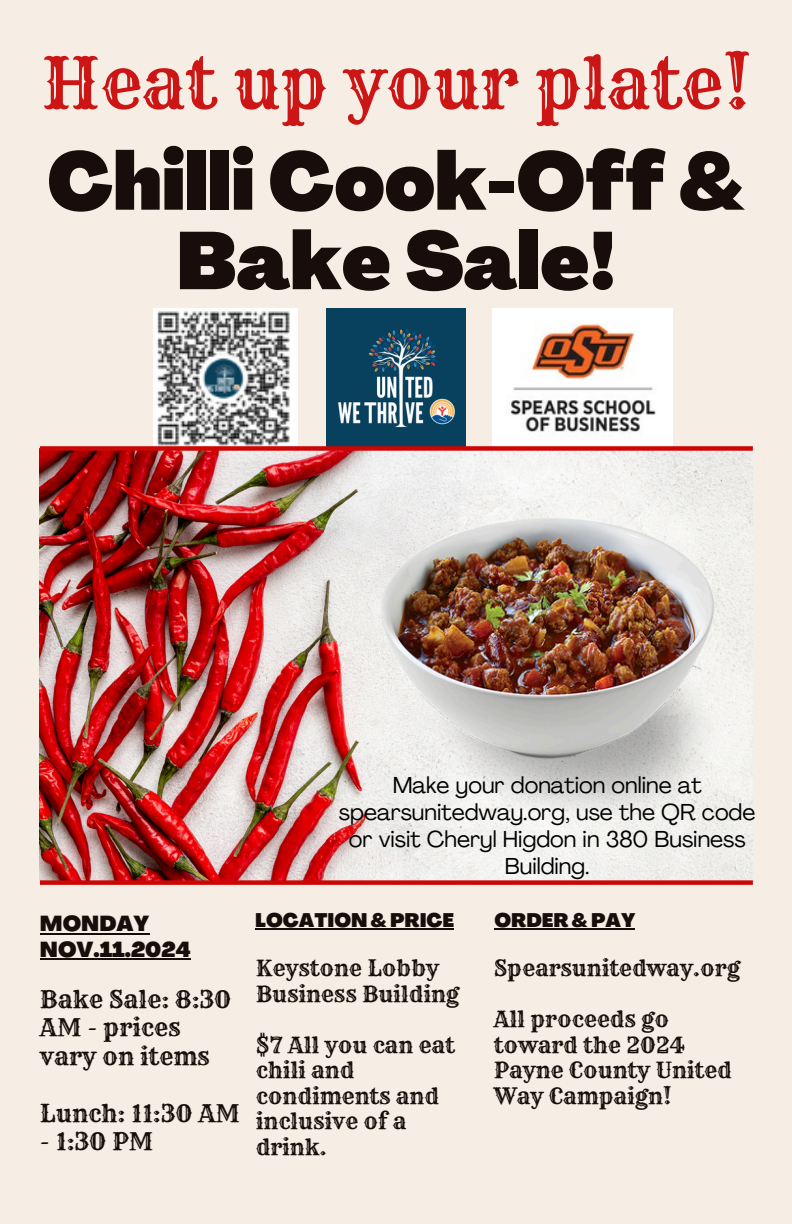
<style>
.page{position:relative;width:792px;height:1224px;background:#f6ede4}
.page>*{position:absolute;margin:0;border:0;box-sizing:border-box;transform-origin:0 0}
.t1{font:900 79.8px/79.6px "Agrandir";color:#180d0a;text-align:center}
.t2{font:69.8px "Rye";color:#cc1515}
.t3{font:24px/28.4px "Rye";color:#180d0a}
.t4{font:22.8px/27px "Agrandir";color:#000;text-align:center}
.t5{font:22px/25.4px "Rye";color:#180d0a}
.t6{font:900 21.2px/25.6px "Agrandir";color:#180d0a}
.t7{font:900 19.2px "Agrandir";color:#180d0a}
</style>
<div class="page">
<img style="left:40px;top:451px;width:263px;height:429px">
<div style="left:40px;top:880px;width:713px;height:5px;background:#cc0605"></div>
<img style="left:303px;top:393px;width:450px;height:489px">
<hr style="left:40px;top:933px;width:109px;height:1px;background:#180d0a">
<hr style="left:40px;top:958px;width:151px;height:2px;background:#180d0a">
<hr style="left:255px;top:928px;width:199px;height:2px;background:#180d0a">
<hr style="left:494px;top:928px;width:141px;height:2px;background:#180d0a">
<img style="left:326px;top:309px;width:140px;height:137px">
<img style="left:493px;top:309px;width:180px;height:137px">
<img style="left:154px;top:309px;width:144px;height:137px">
<div style="left:40px;top:446px;width:713px;height:5px;background:#cc0605"></div>
<h3 class="t2" style="left:42px;top:40px;width:712px">Heat up your plate!</h3>
<p class="t1" style="left:47px;top:150px;width:699px">Chilli Cook-Off &amp;<br>Bake Sale!</p>
<p class="t6" style="left:40px;top:913px;width:152px">MONDAY<br>NOV.11.2024</p>
<p class="t3" style="left:40px;top:985px;width:193px">Bake Sale: 8:30<br>AM - prices vary on items</p>
<p class="t3" style="left:40px;top:1099px;width:201px">Lunch: 11:30 AM</p>
<p class="t3" style="left:40px;top:1127px;width:115px">- 1:30 PM</p>
<h3 class="t4" style="left:339px;top:773px;width:418px">Make your donation online at spearsunitedway.org, use the QR code or visit Cheryl Higdon in 380 Business<br>Building.</h3>
<p class="t7" style="left:255px;top:912px;width:200px">LOCATION &amp; PRICE</p>
<p class="t5" style="left:256px;top:955px;width:205px">Keystone Lobby<br>Business Building</p>
<h3 class="t5" style="left:256px;top:1032px;width:201px">$7 All you can eat chili and condiments and inclusive of a drink.</h3>
<h3 class="t7" style="left:494px;top:912px;width:142px">ORDER &amp; PAY</h3>
<p class="t5" style="left:494px;top:956px;width:248px">Spearsunitedway.org</p>
<h3 class="t5" style="left:494px;top:1007px;width:240px">All proceeds go toward the 2024<br>Payne County United<br>Way Campaign!</h3>
</div>
